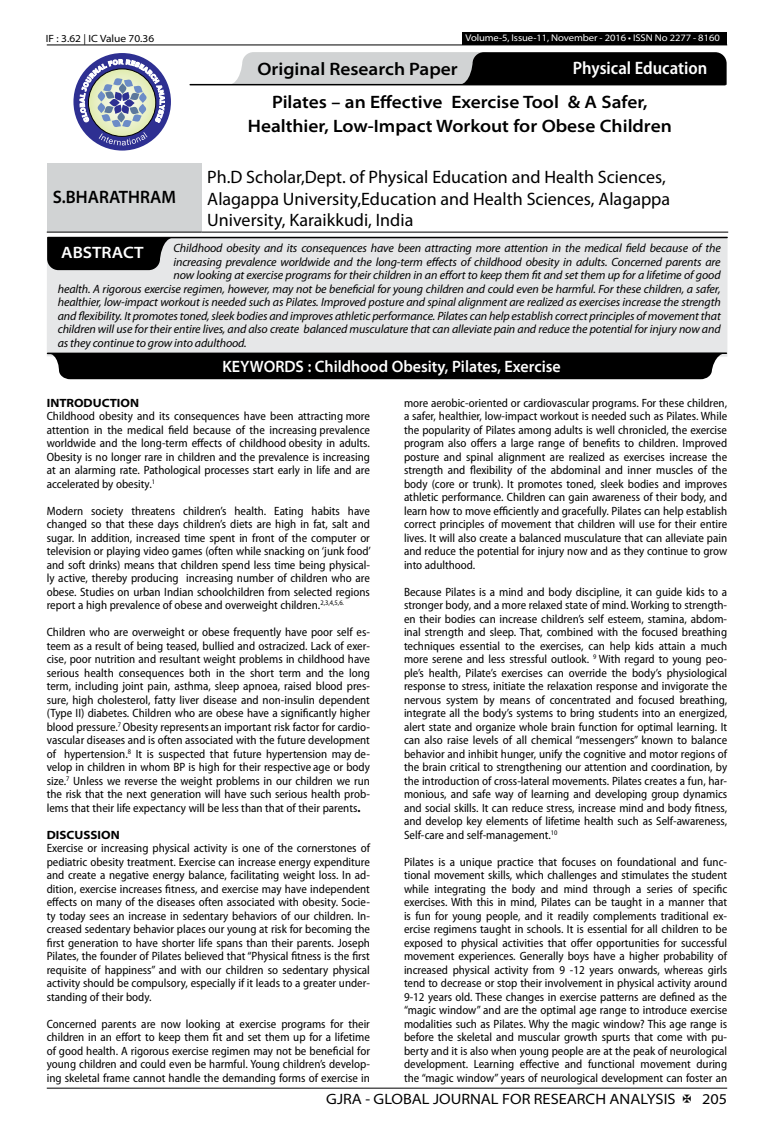
<style>
.page{position:relative;width:774px;height:1136px;background:#fff}
.page>*{position:absolute;margin:0;border:0;box-sizing:border-box;transform-origin:0 0}
.t1{font:18px/21.6px "Myriad Pro";color:#000}
.t2{font:600 semi-expanded 18px/34.5px "Myriad Pro";color:#000}
.t3{font:600 semi-expanded 18px "Myriad Pro";color:#000;scale:.9 1}
.t4{font:600 semi-expanded 16.5px "Myriad Pro";color:#fff;scale:.9 1}
.t5{font:600 semi-expanded 16.5px "Myriad Pro";color:#fff}
.t6{font:semi-expanded 15px "Myriad Pro";color:#000}
.t7{font:semi-condensed 12px/13.5px "Myriad Pro";color:#000;text-align:justify}
.t8{font:italic 12px "Myriad Pro";letter-spacing:-.01em;color:#000}
.t9{font:700 semi-expanded 12px "Myriad Pro";color:#000}
.t10{font:semi-expanded 10.5px "Myriad Pro";color:#000}
.t11{font:semi-expanded 9.75px "Myriad Pro";letter-spacing:-.01em;color:#fff}
.s1{font-stretch:semi-condensed;color:#fff}
.s2{font-weight:700;font-stretch:normal}
</style>
<div class="page">
<hr style="left:47px;top:1087px;width:680px;height:1px;background:#000">
<div style="left:462px;top:32px;width:265px;height:13px;background:#000"></div>
<hr style="left:47px;top:45px;width:680px;height:1px;background:#000">
<svg style="left:229px;top:52px;width:498px;height:33px;background:#686969"></svg>
<div style="left:73px;top:53px;width:98px;height:97px;background:#2e3092;border-radius:50%"></div>
<svg style="left:80px;top:59px;width:85px;height:86px"></svg>
<div style="left:47px;top:163px;width:154px;height:69px;background:#d1d3d4"></div>
<hr style="left:47px;top:232px;width:154px;height:1px;background:#000">
<hr style="left:201px;top:232px;width:527px;height:1px;background:#000">
<div style="left:47px;top:237px;width:680px;height:119px;background:#e6e7e8"></div>
<hr style="left:48px;top:237px;width:679px;height:1px;background:#000">
<svg style="left:47px;top:237px;width:126px;height:33px;background:#161616"></svg>
<hr style="left:48px;top:352px;width:678px;height:2px;background:#000">
<div style="left:47px;top:353px;width:679px;height:26px;background:#000"></div>
<hr style="left:190px;top:84px;width:535px;height:1px;background:#000">
<p class="t10" style="left:46px;top:32px;width:110px">IF : 3.62 | IC Value 70.36</p>
<p class="t11" style="left:465px;top:32px;width:256px">Volume-5, Issue-11, November - 2016 • ISSN No 2277 - 8160</p>
<h1 class="t2" style="left:272px;top:50px;width:437px;text-indent:211px"><sup>Commerce</sup> <span class="s1">Physical Education<br></span>Pilates – an Effective Exercise Tool &amp; A Safer,</h1>
<h1 class="t2" style="left:248px;top:108px;width:425px">Healthier, Low-Impact Workout for Obese Children</h1>
<h1 class="t2" style="left:257px;top:52px;width:202px">Original Research Paper</h1>
<h1 class="t1" style="left:207px;top:166px;width:464px">Ph.D Scholar,Dept. of Physical Education and Health Sciences,<br>Alagappa University,Education and Health Sciences, Alagappa<br>University, Karaikkudi, India</h1>
<p class="t8" style="left:173px;top:242px;width:549px">Childhood obesity and its consequences have been attracting more attention in the medical field because of the</p>
<p class="t8" style="left:173px;top:255px;width:549px">increasing prevalence worldwide and the long-term effects of childhood obesity in adults. Concerned parents are</p>
<p class="t8" style="left:173px;top:269px;width:549px">now looking at exercise programs for their children in an effort to keep them fit and set them up for a lifetime of good</p>
<p class="t8" style="left:58px;top:282px;width:664px">health. A rigorous exercise regimen, however, may not be beneficial for young children and could even be harmful. For these children, a safer,</p>
<p class="t8" style="left:58px;top:296px;width:664px">healthier, low-impact workout is needed such as Pilates. Improved posture and spinal alignment are realized as exercises increase the strength</p>
<p class="t8" style="left:58px;top:309px;width:664px">and flexibility. It promotes toned, sleek bodies and improves athletic performance. Pilates can help establish correct principles of movement that</p>
<p class="t8" style="left:58px;top:323px;width:664px">children will use for their entire lives, and also create balanced musculature that can alleviate pain and reduce the potential for injury now and</p>
<p class="t8" style="left:58px;top:336px;width:191px">as they continue to grow into adulthood.</p>
<h1 class="t3" style="left:53px;top:187px;width:138px">S.BHARATHRAM</h1>
<h2 class="t5" style="left:61px;top:243px;width:84px">ABSTRACT</h2>
<h2 class="t4" style="left:222px;top:357px;width:377px">KEYWORDS : Childhood Obesity, Pilates, Exercise</h2>
<p class="t9" style="left:47px;top:395px;width:94px">INTRODUCTION</p>
<p class="t7" style="left:47px;top:409px;width:325px">Childhood obesity and its consequences have been attracting more attention in the medical field because of the increasing prevalence worldwide and the long-term effects of childhood obesity in adults.<br>Obesity is no longer rare in children and the prevalence is increasing at an alarming rate. Pathological processes start early in life and are accelerated by obesity.<sup>1</sup></p>
<p class="t7" style="left:47px;top:504px;width:326px">Modern society threatens children’s health. Eating habits have changed so that these days children’s diets are high in fat, salt and sugar. In addition, increased time spent in front of the computer or television or playing video games (often while snacking on ‘junk food’ and soft drinks) means that children spend less time being physical&shy;ly active, thereby producing increasing number of children who are obese. Studies on urban Indian schoolchildren from selected regions report a high prevalence of obese and overweight children.<sup>2,3,4,5,6.</sup></p>
<p class="t7" style="left:47px;top:625px;width:325px">Children who are overweight or obese frequently have poor self es&shy;teem as a result of being teased, bullied and ostracized. Lack of exer&shy;cise, poor nutrition and resultant weight problems in childhood have serious health consequences both in the short term and the long term, including joint pain, asthma, sleep apnoea, raised blood pres&shy;sure, high cholesterol, fatty liver disease and non-insulin dependent (Type II) diabetes. Children who are obese have a significantly higher blood pressure.<sup>7</sup> Obesity represents an important risk factor for cardio&shy;vascular diseases and is often associated with the future development of hypertension.<sup>8</sup> It is suspected that future hypertension may de&shy;velop in children in whom BP is high for their respective age or body size.<sup>7</sup> Unless we reverse the weight problems in our children we run the risk that the next generation will have such serious health prob&shy;lems that their life expectancy will be less than that of their parents<span class="s2">.</span></p>
<p class="t9" style="left:47px;top:827px;width:74px">DISCUSSION</p>
<p class="t7" style="left:47px;top:841px;width:325px">Exercise or increasing physical activity is one of the cornerstones of pediatric obesity treatment. Exercise can increase energy expenditure and create a negative energy balance, facilitating weight loss. In ad&shy;dition, exercise increases fitness, and exercise may have independent effects on many of the diseases often associated with obesity. Socie&shy;ty today sees an increase in sedentary behaviors of our children. In&shy;creased sedentary behavior places our young at risk for becoming the first generation to have shorter life spans than their parents. Joseph Pilates, the founder of Pilates believed that “Physical fitness is the first requisite of happiness” and with our children so sedentary physical activity should be compulsory, especially if it leads to a greater under&shy;standing of their body.</p>
<p class="t7" style="left:47px;top:1017px;width:325px">Concerned parents are now looking at exercise programs for their children in an effort to keep them fit and set them up for a lifetime of good health. A rigorous exercise regimen may not be beneficial for young children and could even be harmful. Young children’s develop&shy;ing skeletal frame cannot handle the demanding forms of exercise in</p>
<p class="t7" style="left:404px;top:396px;width:325px">more aerobic-oriented or cardiovascular programs. For these children, a safer, healthier, low-impact workout is needed such as Pilates. While the popularity of Pilates among adults is well chronicled, the exercise program also offers a large range of benefits to children. Improved posture and spinal alignment are realized as exercises increase the strength and flexibility of the abdominal and inner muscles of the body (core or trunk). It promotes toned, sleek bodies and improves athletic performance. Children can gain awareness of their body, and learn how to move efficiently and gracefully. Pilates can help establish correct principles of movement that children will use for their entire lives. It will also create a balanced musculature that can alleviate pain and reduce the potential for injury now and as they continue to grow into adulthood.</p>
<p class="t7" style="left:404px;top:585px;width:325px">Because Pilates is a mind and body discipline, it can guide kids to a stronger body, and a more relaxed state of mind. Working to strength&shy;en their bodies can increase children’s self esteem, stamina, abdom&shy;inal strength and sleep. That, combined with the focused breathing techniques essential to the exercises, can help kids attain a much more serene and less stressful outlook. <sup>9</sup> With regard to young peo&shy;ple’s health, Pilate’s exercises can override the body’s physiological response to stress, initiate the relaxation response and invigorate the nervous system by means of concentrated and focused breathing, integrate all the body’s systems to bring students into an energized, alert state and organize whole brain function for optimal learning. It can also raise levels of all chemical “messengers” known to balance behavior and inhibit hunger, unify the cognitive and motor regions of the brain critical to strengthening our attention and coordination, by the introduction of cross-lateral movements. Pilates creates a fun, har&shy;monious, and safe way of learning and developing group dynamics and social skills. It can reduce stress, increase mind and body fitness, and develop key elements of lifetime health such as Self-awareness, Self-care and self-management.<sup>10</sup></p>
<p class="t7" style="left:404px;top:855px;width:325px">Pilates is a unique practice that focuses on foundational and func&shy;tional movement skills, which challenges and stimulates the student while integrating the body and mind through a series of specific exercises. With this in mind, Pilates can be taught in a manner that is fun for young people, and it readily complements traditional ex&shy;ercise regimens taught in schools. It is essential for all children to be exposed to physical activities that offer opportunities for successful movement experiences. Generally boys have a higher probability of increased physical activity from 9 -12 years onwards, whereas girls tend to decrease or stop their involvement in physical activity around 9-12 years old. These changes in exercise patterns are defined as the “magic window” and are the optimal age range to introduce exercise modalities such as Pilates. Why the magic window? This age range is before the skeletal and muscular growth spurts that come with pu&shy;berty and it is also when young people are at the peak of neurological development. Learning effective and functional movement during the “magic window” years of neurological development can foster an</p>
<p class="t6" style="left:326px;top:1090px;width:351px">GJRA - GLOBAL JOURNAL FOR RESEARCH ANALYSIS</p>
<p class="t6" style="left:702px;top:1090px;width:27px">205</p>
</div>
